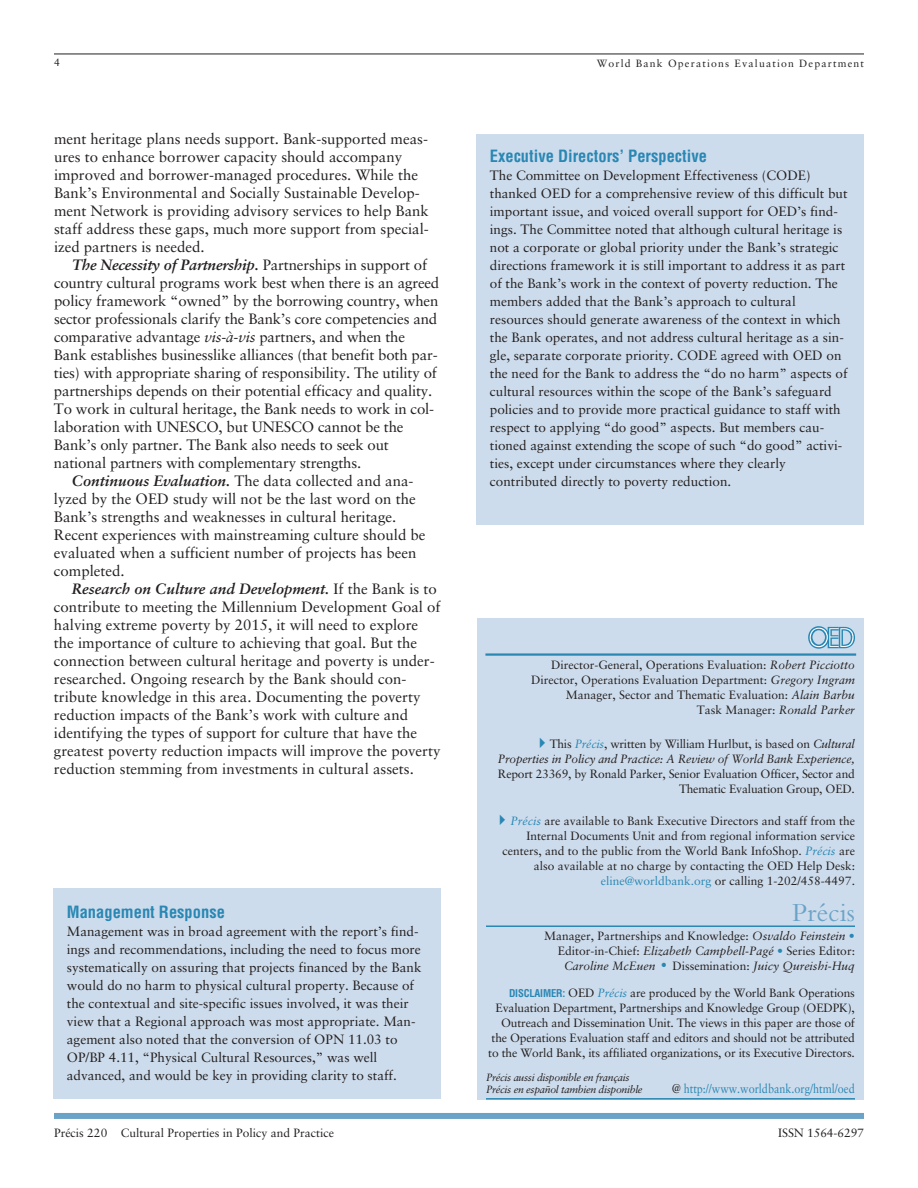
<style>
.page{position:relative;width:918px;height:1188px;background:#fff}
.page>*{position:absolute;margin:0;border:0;box-sizing:border-box;transform-origin:0 0}
.t1{font:27px "Bembo";color:#6ba3c8}
.t2{font:700 condensed 16.5px "Helvetica";color:#2987b4}
.t3{font:15px/18px "Sabon";color:#231f1f}
.t4{font:italic 700 15px "Sabon";color:#231f1f}
.t5{font:13.5px/18px "Sabon";color:#231f1f}
.t6{font:12.75px "Sabon";color:#2987b4;scale:.85 1}
.t7{font:12px/15px "Sabon";color:#231f1f;text-align:right}
.t8{font:italic 12px/15px "Sabon";letter-spacing:-.015em;color:#231f1f;text-align:right}
.t9{font:italic 10.5px/12px "Sabon";letter-spacing:-.03em;color:#231f1f}
.t10{font:10.5px "Sabon";letter-spacing:.11em;color:#231f1f}
.s1{font-weight:400;font-style:normal}
.s2{font-style:italic}
.s3{font-weight:700;font-style:italic}
.s4{font-style:normal}
.s5{color:#2987b4}
.s6{font-style:italic;color:#2987b4}
.s7{font-family:"Garamond";font-size:16.5px;color:#2987b4}
.s8{font-family:"Helvetica";font-weight:700;font-stretch:condensed;font-size:10.5px;color:#2987b4}
.s9{color:#231f1f}
</style>
<div class="page">
<hr style="left:54px;top:54px;width:810px;height:1px;background:#231f1f">
<div style="left:54px;top:1113px;width:810px;height:6px;background:#6ba3c8"></div>
<div style="left:477px;top:618px;width:387px;height:481px;background:#cddcec"></div>
<hr style="left:485px;top:653px;width:371px;height:3px;background:#2987b4">
<svg style="left:808px;top:626px;width:47px;height:23px"></svg>
<hr style="left:486px;top:925px;width:369px;height:2px;background:#2987b4">
<hr style="left:486px;top:1098px;width:369px;height:2px;background:#2987b4">
<div style="left:53px;top:889px;width:388px;height:210px;background:#cddcec"></div>
<div style="left:476px;top:134px;width:388px;height:390px;background:#cddcec"></div>
<p class="t10" style="left:54px;top:58px;width:7px">4</p>
<p class="t10" style="left:597px;top:59px;width:269px">World Bank Operations Evaluation Department</p>
<p class="t3" style="left:54px;top:131px;width:376px">ment heritage plans needs support. Bank-supported meas&shy;ures to enhance borrower capacity should accompany improved and borrower-managed procedures. While the Bank’s Environmental and Socially Sustainable Develop&shy;ment Network is providing advisory services to help Bank staff address these gaps, much more support from special&shy;ized partners is needed.</p>
<p class="t4" style="left:72px;top:259px;width:356px">The Necessity of Partnership. <span class="s1">Partnerships in support of</span></p>
<p class="t3" style="left:54px;top:275px;width:387px">country cultural programs work best when there is an agreed</p>
<p class="t3" style="left:54px;top:293px;width:386px">policy framework “owned” by the borrowing country, when</p>
<p class="t3" style="left:54px;top:311px;width:385px">sector professionals clarify the Bank’s core competencies and</p>
<p class="t3" style="left:54px;top:329px;width:353px">comparative advantage <span class="s2">vis-à-vis</span> partners, and when the</p>
<p class="t3" style="left:54px;top:347px;width:385px">Bank establishes businesslike alliances (that benefit both par-</p>
<p class="t3" style="left:54px;top:365px;width:384px">ties) with appropriate sharing of responsibility. The utility of</p>
<p class="t3" style="left:54px;top:383px;width:380px">partnerships depends on their potential efficacy and quality.</p>
<p class="t3" style="left:54px;top:401px;width:382px">To work in cultural heritage, the Bank needs to work in col-</p>
<p class="t3" style="left:54px;top:419px;width:351px">laboration with UNESCO, but UNESCO cannot be the</p>
<p class="t3" style="left:54px;top:437px;width:336px">Bank’s only partner. The Bank also needs to seek out</p>
<p class="t3" style="left:54px;top:455px;width:309px">national partners with complementary strengths.</p>
<p class="t3" style="left:72px;top:473px;width:343px"><span class="s3">Continuous Evaluation.</span> The data collected and ana-</p>
<p class="t3" style="left:54px;top:491px;width:363px">lyzed by the OED study will not be the last word on the</p>
<p class="t3" style="left:54px;top:509px;width:344px">Bank’s strengths and weaknesses in cultural heritage.</p>
<p class="t3" style="left:54px;top:527px;width:373px">Recent experiences with mainstreaming culture should be</p>
<p class="t3" style="left:54px;top:545px;width:364px">evaluated when a sufficient number of projects has been</p>
<p class="t3" style="left:54px;top:563px;width:72px">completed.</p>
<p class="t4" style="left:72px;top:583px;width:366px">Research on Culture and Development. <span class="s1">If the Bank is to</span></p>
<p class="t3" style="left:54px;top:599px;width:388px">contribute to meeting the Millennium Development Goal of</p>
<p class="t3" style="left:54px;top:617px;width:366px">halving extreme poverty by 2015, it will need to explore</p>
<p class="t3" style="left:54px;top:635px;width:365px">the importance of culture to achieving that goal. But the</p>
<p class="t3" style="left:54px;top:653px;width:382px">connection between cultural heritage and poverty is under-</p>
<p class="t3" style="left:54px;top:671px;width:354px">researched. Ongoing research by the Bank should con-</p>
<p class="t3" style="left:54px;top:689px;width:368px">tribute knowledge in this area. Documenting the poverty</p>
<p class="t3" style="left:54px;top:707px;width:356px">reduction impacts of the Bank’s work with culture and</p>
<p class="t3" style="left:54px;top:725px;width:365px">identifying the types of support for culture that have the</p>
<p class="t3" style="left:54px;top:743px;width:388px">greatest poverty reduction impacts will improve the poverty</p>
<p class="t3" style="left:54px;top:761px;width:361px">reduction stemming from investments in cultural assets.</p>
<p class="t2" style="left:67px;top:906px;width:160px">Management Response</p>
<p class="t5" style="left:67px;top:923px;width:356px">Management was in broad agreement with the report’s find&shy;ings and recommendations, including the need to focus more systematically on assuring that projects financed by the Bank would do no harm to physical cultural property. Because of the contextual and site-specific issues involved, it was their view that a Regional approach was most appropriate. Man&shy;agement also noted that the conversion of OPN 11.03 to OP/BP 4.11, “Physical Cultural Resources,” was well advanced, and would be key in providing clarity to staff.</p>
<p class="t2" style="left:490px;top:150px;width:219px">Executive Directors’ Perspective</p>
<p class="t5" style="left:490px;top:167px;width:359px">The Committee on Development Effectiveness (CODE) thanked OED for a comprehensive review of this difficult but important issue, and voiced overall support for OED’s find&shy;ings. The Committee noted that although cultural heritage is not a corporate or global priority under the Bank’s strategic directions framework it is still important to address it as part of the Bank’s work in the context of poverty reduction. The members added that the Bank’s approach to cultural resources should generate awareness of the context in which the Bank operates, and not address cultural heritage as a sin&shy;gle, separate corporate priority. CODE agreed with OED on the need for the Bank to address the “do no harm” aspects of cultural resources within the scope of the Bank’s safeguard policies and to provide more practical guidance to staff with respect to applying “do good” aspects. But members cau&shy;tioned against extending the scope of such “do good” activi&shy;ties, except under circumstances where they clearly contributed directly to poverty reduction.</p>
<p class="t7" style="left:531px;top:658px;width:325px">Director-General, Operations Evaluation: <span class="s2">Robert Picciotto </span>Director, Operations Evaluation Department: <span class="s2">Gregory Ingram </span>Manager, Sector and Thematic Evaluation: <span class="s2">Alain Barbu<br></span>Task Manager: <span class="s2">Ronald Parker</span></p>
<p class="t8" style="left:498px;top:738px;width:359px"><span class="s4">This</span> <span class="s5">Précis</span><span class="s4">, written by William Hurlbut, is based on</span> Cultural<br>Properties in Policy and Practice: A Review of World Bank Experience,</p>
<p class="t7" style="left:498px;top:768px;width:359px">Report 23369, by Ronald Parker, Senior Evaluation Officer, Sector and<br>Thematic Evaluation Group, OED.</p>
<p class="t7" style="left:502px;top:814px;width:354px"><span class="s6">Précis</span> are available to Bank Executive Directors and staff from the Internal Documents Unit and from regional information service centers, and to the public from the World Bank InfoShop. <span class="s6">Précis</span> are also available at no charge by contacting the OED Help Desk: <span class="s5">eline@worldbank.org</span> or calling 1-202/458-4497.</p>
<h1 class="t1" style="left:792px;top:903px;width:64px">Précis</h1>
<p class="t7" style="left:544px;top:930px;width:312px">Manager, Partnerships and Knowledge: <span class="s2">Osvaldo Feinstein</span> <span class="s5">•<br></span>Editor-in-Chief: <span class="s2">Elizabeth Campbell-Pagé</span> <span class="s5">•</span> Series Editor:<br><span class="s2">Caroline McEuen</span> <span class="s7">•</span> Dissemination: <span class="s2">Juicy Qureishi-Huq</span></p>
<p class="t7" style="left:488px;top:987px;width:368px"><span class="s8">DISCLAIMER:</span> OED <span class="s6">Précis</span> are produced by the World Bank Operations Evaluation Department, Partnerships and Knowledge Group (OEDPK), Outreach and Dissemination Unit. The views in this paper are those of the Operations Evaluation staff and editors and should not be attributed to the World Bank, its affiliated organizations, or its Executive Directors.</p>
<p class="t9" style="left:486px;top:1073px;width:158px">Précis aussi disponible en français<br>Précis en español tambien disponible</p>
<p class="t6" style="left:672px;top:1084px;width:216px"><span class="s9">@</span> http://www.worldbank.org/html/oed</p>
<p class="t7" style="left:54px;top:1127px;width:282px">Précis 220 Cultural Properties in Policy and Practice</p>
<p class="t7" style="left:778px;top:1127px;width:87px">ISSN 1564-6297</p>
</div>
